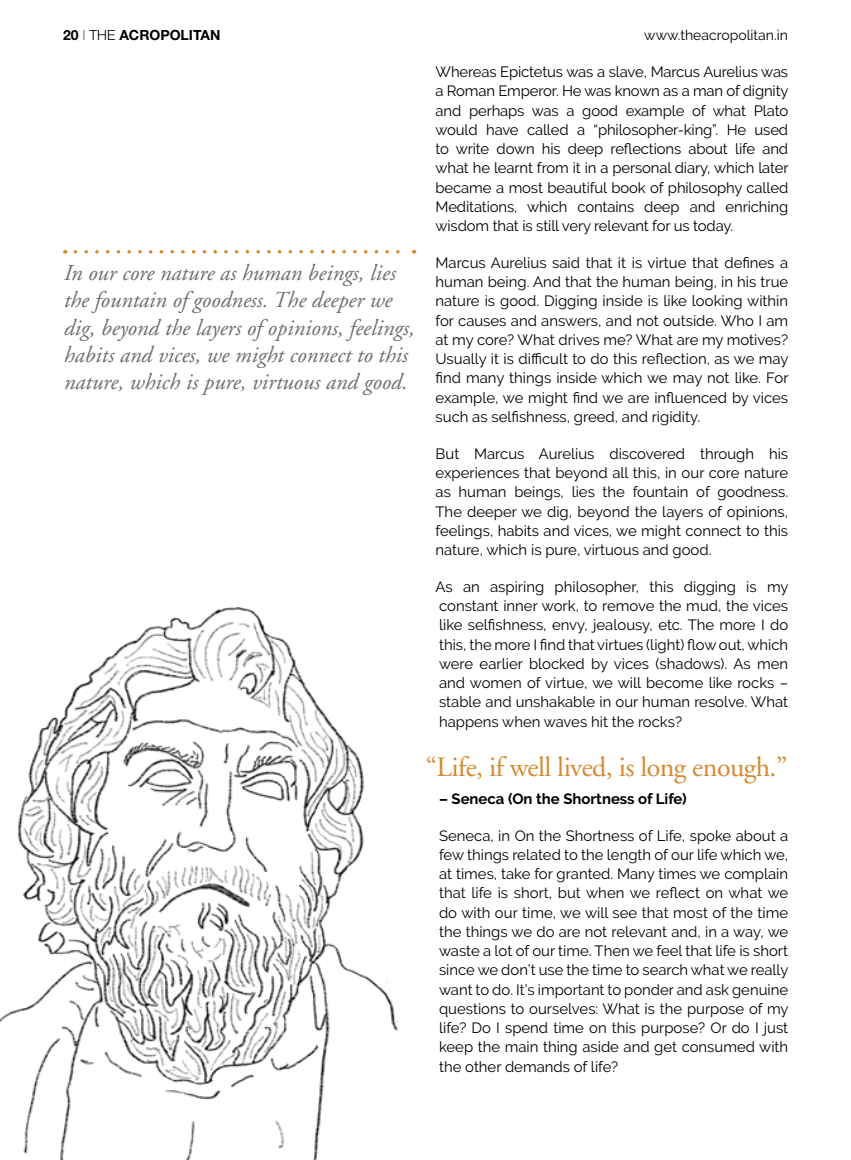
<style>
.page{position:relative;width:851px;height:1160px;background:#fff}
.page>*{position:absolute;margin:0;border:0;box-sizing:border-box;transform-origin:0 0}
.t1{font:28px "Adobe Garamond";letter-spacing:-.02em;color:#d68930}
.t2{font:italic 22.75px/27.3px "Adobe Garamond";color:#6d6e71}
.t3{font:14.88px/19.2px "Raleway";color:#000;text-align:justify}
.t4{font:700 14.88px "Raleway";color:#000}
.t5{font:14px "Raleway";color:#000}
.t6{font:700 14px "Helvetica Neue";color:#000}
.s1{font-weight:100}
.s2{font-weight:300}
</style>
<div class="page">
<img style="left:0;top:607px;width:399px;height:552px">
<svg style="left:75px;top:250px;width:339px;height:3px"></svg>
<p class="t6" style="left:63px;top:26px;width:159px">20 <span class="s1">|</span> <span class="s2">THE</span> ACROPOLITAN</p>
<p class="t5" style="left:644px;top:27px;width:145px">www.theacropolitan.in</p>
<p class="t3" style="left:435px;top:62px;width:354px">Whereas Epictetus was a slave, Marcus Aurelius was a Roman Emperor. He was known as a man of dignity and perhaps was a good example of what Plato would have called a “philosopher-king”. He used to write down his deep reflections about life and what he learnt from it in a personal diary, which later became a most beautiful book of philosophy called Meditations, which contains deep and enriching wisdom that is still very relevant for us today.</p>
<p class="t3" style="left:435px;top:253px;width:354px">Marcus Aurelius said that it is virtue that defines a human being. And that the human being, in his true nature is good. Digging inside is like looking within for causes and answers, and not outside. Who I am at my core? What drives me? What are my motives?<br>Usually it is difficult to do this reflection, as we may find many things inside which we may not like. For example, we might find we are influenced by vices such as selfishness, greed, and rigidity.</p>
<p class="t3" style="left:435px;top:444px;width:354px">But Marcus Aurelius discovered through his experiences that beyond all this, in our core nature as human beings, lies the fountain of goodness.<br>The deeper we dig, beyond the layers of opinions, feelings, habits and vices, we might connect to this nature, which is pure, virtuous and good.</p>
<p class="t3" style="left:435px;top:577px;width:354px">As an aspiring philosopher, this digging is my constant inner work, to remove the mud, the vices like selfishness, envy, jealousy, etc. The more I do this, the more I find that virtues (light) flow out, which were earlier blocked by vices (shadows). As men and women of virtue, we will become like rocks – stable and unshakable in our human resolve. What happens when waves hit the rocks?</p>
<h1 class="t1" style="left:426px;top:751px;width:363px">“Life, if well lived, is long enough.”</h1>
<p class="t4" style="left:439px;top:790px;width:249px">– Seneca (On the Shortness of Life)</p>
<p class="t3" style="left:439px;top:825px;width:351px">Seneca, in On the Shortness of Life, spoke about a few things related to the length of our life which we, at times, take for granted. Many times we complain that life is short, but when we reflect on what we do with our time, we will see that most of the time the things we do are not relevant and, in a way, we waste a lot of our time. Then we feel that life is short since we don’t use the time to search what we really want to do. It’s important to ponder and ask genuine questions to ourselves: What is the purpose of my life? Do I spend time on this purpose? Or do I just keep the main thing aside and get consumed with the other demands of life?</p>
<h2 class="t2" style="left:63px;top:260px;width:352px">In our core nature as human beings, lies the fountain of goodness. The deeper we dig, beyond the layers of opinions, feelings, habits and vices, we might connect to this nature, which is pure, virtuous and good.</h2>
</div>
